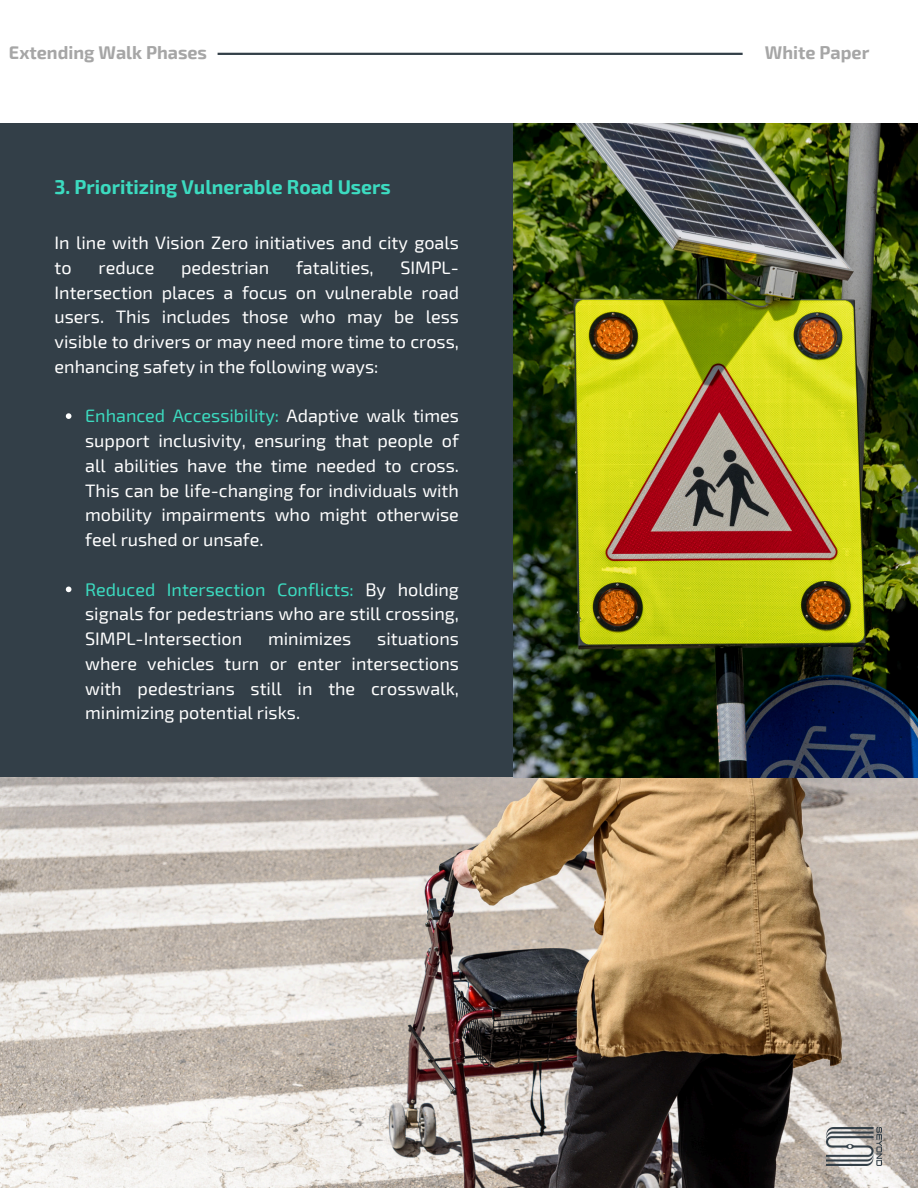
<style>
.page{position:relative;width:918px;height:1188px;background:#fff}
.page>*{position:absolute;margin:0;border:0;box-sizing:border-box;transform-origin:0 0}
.t1{font:700 19.5px "Exo 2";color:#3cdbc0}
.t2{font:18px/24.8px "Exo 2";color:#fff;text-align:justify}
.t3{font:700 18px "Exo 2";color:#a6a6a6}
.s1{color:#3cdbc0}
</style>
<div class="page">
<hr style="left:218px;top:53px;width:525px;height:2px;background:#333f48">
<div style="left:0;top:123px;width:513px;height:654px;background:#333f48"></div>
<img style="left:0;top:777px;width:918px;height:411px">
<img style="left:513px;top:123px;width:405px;height:655px">
<svg style="left:66px;top:413px;width:5px;height:6px"></svg>
<svg style="left:66px;top:587px;width:5px;height:5px"></svg>
<img style="left:826px;top:1128px;width:55px;height:38px">
<h1 class="t3" style="left:9px;top:41px;width:200px">Extending Walk Phases</h1>
<p class="t3" style="left:765px;top:41px;width:106px">White Paper</p>
<p class="t1" style="left:55px;top:174px;width:338px">3. Prioritizing Vulnerable Road Users</p>
<p class="t2" style="left:55px;top:230px;width:406px">In line with Vision Zero initiatives and city goals to</p>
<p class="t2" style="left:98px;top:254px;width:57px">reduce</p>
<p class="t2" style="left:181px;top:254px;width:90px">pedestrian</p>
<p class="t2" style="left:296px;top:254px;width:79px">fatalities,</p>
<p class="t2" style="left:55px;top:254px;width:406px;text-indent:346px">SIMPL-Intersection places a focus on vulnerable road users. This includes those who may be less visible to drivers or may need more time to cross, enhancing safety in the following ways:</p>
<p class="t2" style="left:85px;top:403px;width:375px"><span class="s1">Enhanced Accessibility:</span> Adaptive walk times support inclusivity, ensuring that people of all abilities have the time needed to cross.<br>This can be life-changing for individuals with mobility impairments who might otherwise feel rushed or unsafe.</p>
<p class="t2" style="left:85px;top:576px;width:375px"><span class="s1">Reduced Intersection Conflicts:</span> By holding signals for pedestrians who are still crossing, SIMPL-Intersection</p>
<p class="t2" style="left:85px;top:626px;width:375px;text-indent:292px">situations where vehicles turn or enter intersections with pedestrians still in the crosswalk, minimizing potential risks.</p>
<p class="t2" style="left:268px;top:626px;width:85px">minimizes</p>
</div>
